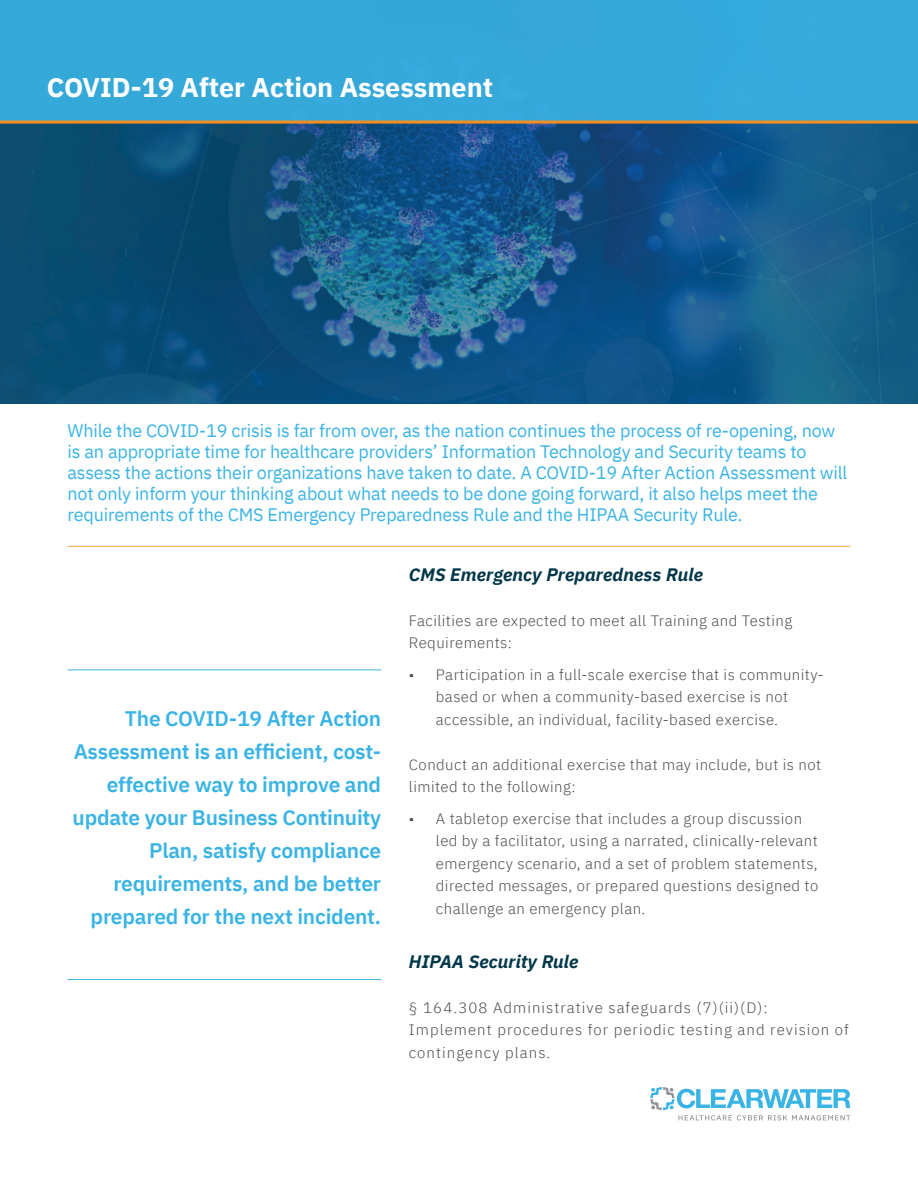
<style>
.page{position:relative;width:918px;height:1188px;background:#fff}
.page>*{position:absolute;margin:0;border:0;box-sizing:border-box;transform-origin:0 0}
.t1{font:700 27px "IBM Plex Sans";color:#fff}
.t2{font:600 21px/33px "IBM Plex Sans";letter-spacing:-.01em;color:#3ab4e5;text-align:right}
.t3{font:18px/21px "IBM Plex Sans";letter-spacing:-.01em;color:#3ab4e5}
.t4{font:italic 700 18px "IBM Plex Sans";letter-spacing:.01em;color:#003749}
.t5{font:300 15px/22.5px "IBM Plex Sans";letter-spacing:.03em;color:#4b4c4d}
.t6{font:300 15px/22.5px "IBM Plex Sans";letter-spacing:.07em;color:#4b4c4d}
</style>
<div class="page">
<img style="left:0;top:124px;width:918px;height:279px">
<div style="left:0;top:0;width:918px;height:122px;background:#35a9d9"></div>
<svg style="left:650px;top:1087px;width:200px;height:33px"></svg>
<hr style="left:0;top:121px;width:918px;height:3px;background:#f68e1e">
<hr style="left:68px;top:546px;width:782px;height:1px;background:#f68e1e">
<hr style="left:68px;top:670px;width:313px;height:1px;background:#3ab4e5">
<hr style="left:68px;top:979px;width:313px;height:1px;background:#3ab4e5">
<h1 class="t1" style="left:47px;top:66px;width:448px">COVID-19 After Action Assessment</h1>
<p class="t3" style="left:68px;top:419px;width:781px">While the COVID-19 crisis is far from over, as the nation continues the process of re-opening, now is an appropriate time for healthcare providers’ Information Technology and Security teams to assess the actions their organizations have taken to date. A COVID-19 After Action Assessment will not only inform your thinking about what needs to be done going forward, it also helps meet the requirements of the CMS Emergency Preparedness Rule and the HIPAA Security Rule.</p>
<h2 class="t2" style="left:73px;top:700px;width:310px">The COVID-19 After Action<br>Assessment is an efficient, cost&shy;effective way to improve and update your Business Continuity<br>Plan, satisfy compliance requirements, and be better prepared for the next incident.</h2>
<p class="t4" style="left:409px;top:560px;width:296px">CMS Emergency Preparedness Rule</p>
<p class="t5" style="left:409px;top:608px;width:385px">Facilities are expected to meet all Training and Testing<br>Requirements:</p>
<p class="t5" style="left:436px;top:662px;width:389px;text-indent:-27px">• Participation in a full-scale exercise that is community&shy;based or when a community-based exercise is not accessible, an individual, facility-based exercise.</p>
<p class="t5" style="left:409px;top:752px;width:414px">Conduct an additional exercise that may include, but is not limited to the following:</p>
<p class="t5" style="left:436px;top:806px;width:384px;text-indent:-27px">• A tabletop exercise that includes a group discussion led by a facilitator, using a narrated, clinically-relevant emergency scenario, and a set of problem statements, directed messages, or prepared questions designed to challenge an emergency plan.</p>
<p class="t4" style="left:409px;top:947px;width:171px">HIPAA Security Rule</p>
<p class="t6" style="left:409px;top:995px;width:441px">§ 164.308 Administrative safeguards (7)(ii)(D):<br>Implement procedures for periodic testing and revision of contingency plans.</p>
</div>
